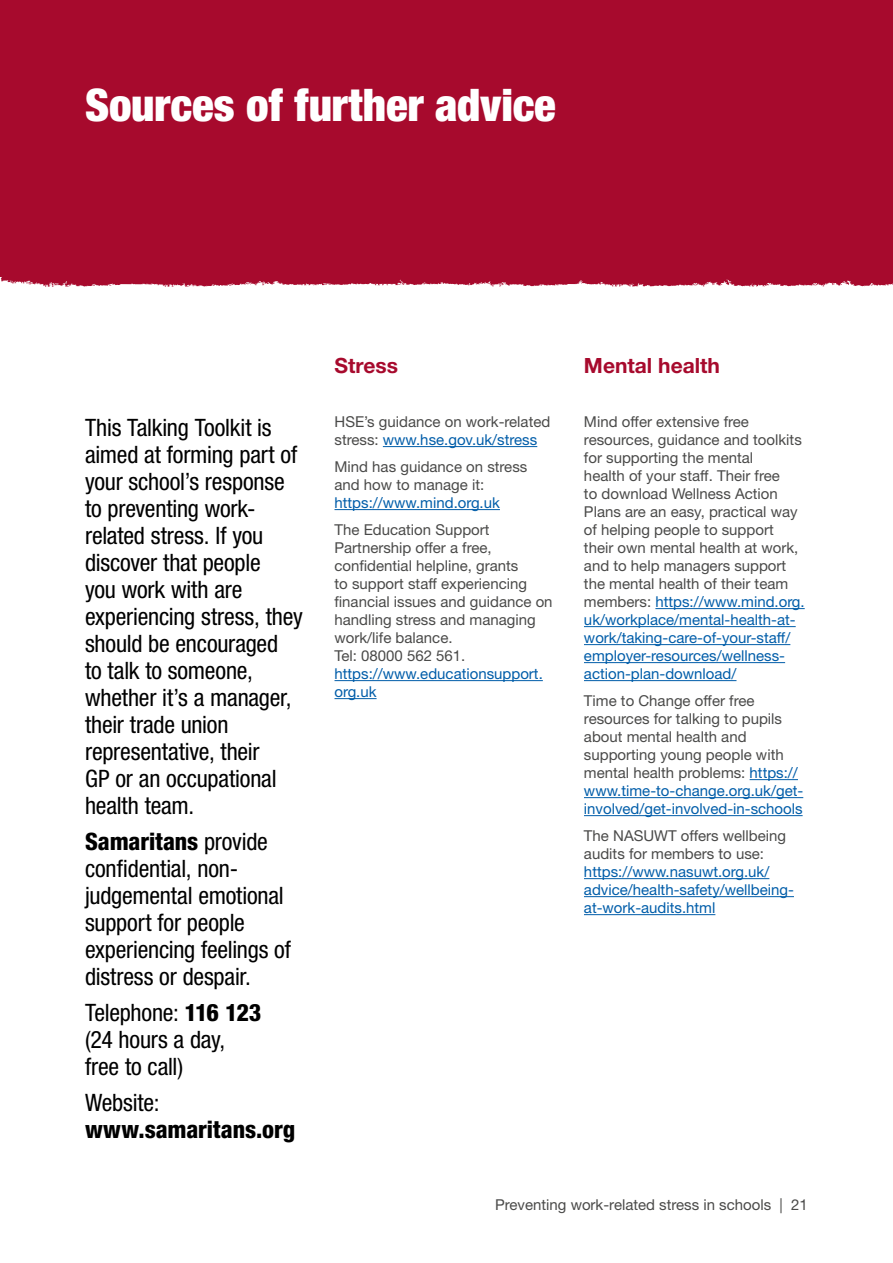
<style>
.page{position:relative;width:893px;height:1263px;background:#fff}
.page>*{position:absolute;margin:0;border:0;box-sizing:border-box;transform-origin:0 0}
.head-white{font:900 condensed 45px "Helvetica Neue LT Std";color:#fff}
.intro_para{font:condensed 24px/27px "Helvetica Neue LT Std";letter-spacing:-.01em;color:#000}
.intro_para-2{font:800 condensed 24px/27px "Helvetica Neue LT Std";letter-spacing:-.005em;color:#000}
.subhead-1{font:700 21px "Helvetica Neue LT Std";color:#a70a2d}
.bodytext{font:15px/18px "Helvetica Neue LT Std";color:#4a4a49}
.bodytext-2{font:15px/18px "Helvetica Neue LT Std";color:#005da9}
.s1{font-weight:800}
.s2{font-weight:400}
.s3{color:#005da9}
.s4{color:#4a4a49}
</style>
<div class="page">
<div style="left:0;top:0;width:893px;height:276px;background:#a70a2d"></div>
<svg style="left:0;top:276px;width:893px;height:11px"></svg>
<hr style="left:383px;top:446px;width:154px;height:1px;background:#005da9">
<hr style="left:334px;top:509px;width:166px;height:1px;background:#005da9">
<hr style="left:334px;top:680px;width:209px;height:1px;background:#005da9">
<hr style="left:334px;top:698px;width:43px;height:1px;background:#005da9">
<hr style="left:655px;top:608px;width:150px;height:1px;background:#005da9">
<hr style="left:584px;top:626px;width:212px;height:1px;background:#005da9">
<hr style="left:584px;top:644px;width:206px;height:1px;background:#005da9">
<hr style="left:584px;top:662px;width:201px;height:1px;background:#005da9">
<hr style="left:584px;top:680px;width:152px;height:1px;background:#005da9">
<hr style="left:750px;top:779px;width:48px;height:1px;background:#005da9">
<hr style="left:584px;top:797px;width:219px;height:1px;background:#005da9">
<hr style="left:584px;top:815px;width:219px;height:1px;background:#005da9">
<hr style="left:584px;top:878px;width:185px;height:1px;background:#005da9">
<hr style="left:584px;top:896px;width:210px;height:1px;background:#005da9">
<hr style="left:584px;top:914px;width:131px;height:1px;background:#005da9">
<p class="head-white" style="left:85px;top:77px;width:472px">Sources of further advice</p>
<p class="intro_para" style="left:85px;top:414px;width:219px">This Talking Toolkit is aimed at forming part of your school’s response to preventing work&shy;related stress. If you discover that people<br>you work with are experiencing stress, they should be encouraged<br>to talk to someone, whether it’s a manager, their trade union representative, their<br>GP or an occupational health team.</p>
<p class="intro_para" style="left:85px;top:828px;width:207px"><span class="s1">Samaritans</span> provide confidential, non&shy;judgemental emotional support for people experiencing feelings of distress or despair.</p>
<p class="intro_para" style="left:85px;top:999px;width:178px">Telephone: <span class="s1">116 123 </span>(24 hours a day, free to call)</p>
<p class="intro_para-2" style="left:85px;top:1089px;width:212px"><span class="s2">Website: </span>www.samaritans.org</p>
<p class="subhead-1" style="left:334px;top:353px;width:65px">Stress</p>
<p class="bodytext" style="left:334px;top:413px;width:217px">HSE’s guidance on work-related stress: <span class="s3">www.hse.gov.uk/stress</span></p>
<p class="bodytext" style="left:334px;top:458px;width:194px">Mind has guidance on stress and how to manage it: <span class="s3">https://www.mind.org.uk</span></p>
<p class="bodytext" style="left:334px;top:521px;width:220px">The Education Support<br>Partnership offer a free, confidential helpline, grants<br>to support staff experiencing financial issues and guidance on handling stress and managing work/life balance.<br>Tel: 08000 562 561. <span class="s3">https://www.educationsupport. org.uk</span></p>
<p class="subhead-1" style="left:584px;top:353px;width:138px">Mental health</p>
<p class="bodytext" style="left:584px;top:413px;width:222px">Mind offer extensive free resources, guidance and toolkits for supporting the mental<br>health of your staff. Their free<br>to download Wellness Action<br>Plans are an easy, practical way of helping people to support their own mental health at work, and to help managers support the mental health of their team members: <span class="s3">https://www.mind.org. uk/workplace/mental-health-at&shy;work/taking-care-of-your-staff/ employer-resources/wellness&shy;action-plan-download/</span></p>
<p class="bodytext" style="left:584px;top:692px;width:221px">Time to Change offer free resources for talking to pupils about mental health and supporting young people with mental health problems: <span class="s3">https:// www.time-to-change.org.uk/get&shy;involved/get-involved-in-schools</span></p>
<p class="bodytext-2" style="left:584px;top:827px;width:211px"><span class="s4">The NASUWT offers wellbeing audits for members to use: </span>https://www.nasuwt.org.uk/ advice/health-safety/wellbeing&shy;at-work-audits.html</p>
<p class="bodytext" style="left:495px;top:1196px;width:314px">Preventing work-related stress in schools | 21</p>
</div>
